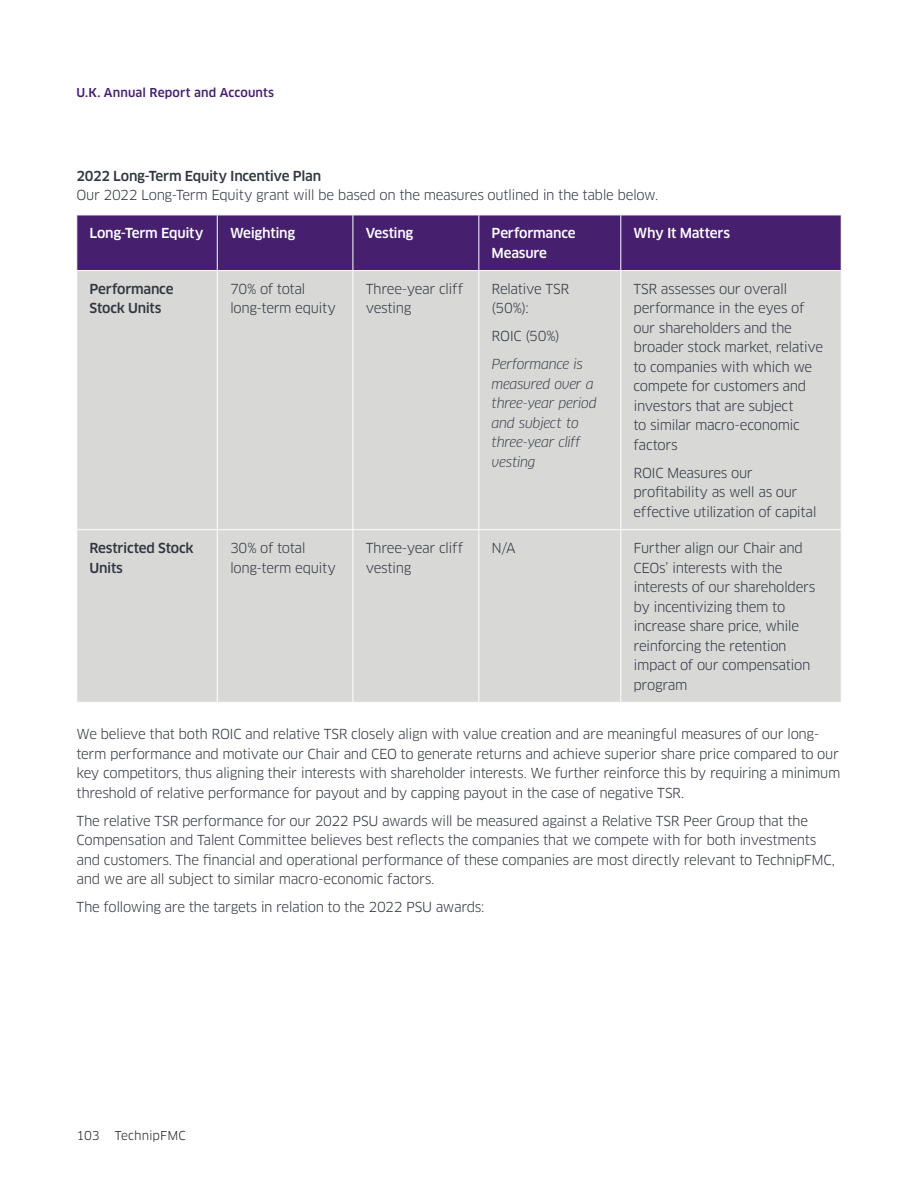
<style>
.page{position:relative;width:918px;height:1188px;background:#fff}
.page>*{position:absolute;margin:0;border:0;box-sizing:border-box;transform-origin:0 0}
.Body_Text{font:13.5px/19.5px "Clan OT";letter-spacing:-.03em;color:#323640}
.Body_Text-2{font:italic 13.5px/19.5px "Clan OT";letter-spacing:-.025em;color:#323640}
.Table_-_Header{font:500 13.5px/19.5px "Clan OT";letter-spacing:-.02em;color:#fff}
.Body_Text-3{font:500 13.5px/19.5px "Clan OT";letter-spacing:-.02em;color:#323640}
.Subhead_2{font:500 13.5px "Clan OT";letter-spacing:-.02em;color:#323640}
.t1{font:500 12px "Clan OT";letter-spacing:.01em;color:#471f6f}
.t2{font:12px "Clan OT";color:#231f20}
</style>
<div class="page">
<div style="left:78px;top:216px;width:763px;height:54px;background:#471f6f"></div>
<div style="left:78px;top:271px;width:763px;height:431px;background:#d8d9d7"></div>
<hr style="left:217px;top:215px;width:1px;height:55px;background:#fff">
<hr style="left:353px;top:215px;width:1px;height:55px;background:#fff">
<hr style="left:479px;top:215px;width:1px;height:55px;background:#fff">
<hr style="left:621px;top:215px;width:1px;height:55px;background:#fff">
<hr style="left:217px;top:271px;width:1px;height:258px;background:#fff">
<hr style="left:353px;top:271px;width:1px;height:258px;background:#fff">
<hr style="left:479px;top:271px;width:1px;height:258px;background:#fff">
<hr style="left:621px;top:271px;width:1px;height:258px;background:#fff">
<hr style="left:77px;top:529px;width:140px;height:1px;background:#fff">
<hr style="left:217px;top:529px;width:136px;height:1px;background:#fff">
<hr style="left:217px;top:530px;width:1px;height:172px;background:#fff">
<hr style="left:353px;top:529px;width:126px;height:1px;background:#fff">
<hr style="left:353px;top:530px;width:1px;height:172px;background:#fff">
<hr style="left:479px;top:529px;width:142px;height:1px;background:#fff">
<hr style="left:479px;top:530px;width:1px;height:172px;background:#fff">
<hr style="left:621px;top:529px;width:220px;height:1px;background:#fff">
<hr style="left:621px;top:530px;width:1px;height:172px;background:#fff">
<p class="t1" style="left:77px;top:86px;width:199px">U.K. Annual Report and Accounts</p>
<h3 class="Subhead_2" style="left:77px;top:168px;width:246px">2022 Long-Term Equity Incentive Plan</h3>
<p class="Body_Text" style="left:77px;top:185px;width:583px">Our 2022 Long-Term Equity grant will be based on the measures outlined in the table below.</p>
<h3 class="Table_-_Header" style="left:90px;top:224px;width:115px">Long-Term Equity</h3>
<h3 class="Table_-_Header" style="left:230px;top:224px;width:67px">Weighting</h3>
<h3 class="Table_-_Header" style="left:366px;top:224px;width:49px">Vesting</h3>
<h3 class="Table_-_Header" style="left:492px;top:224px;width:86px">Performance<br>Measure</h3>
<h3 class="Table_-_Header" style="left:634px;top:224px;width:98px">Why It Matters</h3>
<p class="Body_Text-3" style="left:90px;top:279px;width:86px">Performance<br>Stock Units</p>
<p class="Body_Text" style="left:230px;top:279px;width:107px">70% of total long-term equity</p>
<p class="Body_Text" style="left:366px;top:279px;width:99px">Three-year cliff vesting</p>
<p class="Body_Text" style="left:492px;top:279px;width:79px">Relative TSR (50%):</p>
<p class="Body_Text" style="left:492px;top:327px;width:70px">ROIC (50%)</p>
<p class="Body_Text-2" style="left:492px;top:355px;width:107px">Performance is measured over a three-year period and subject to three-year cliff vesting</p>
<p class="Body_Text" style="left:634px;top:279px;width:191px">TSR assesses our overall performance in the eyes of our shareholders and the broader stock market, relative to companies with which we compete for customers and investors that are subject<br>to similar macro-economic factors</p>
<p class="Body_Text" style="left:634px;top:463px;width:185px">ROIC Measures our profitability as well as our effective utilization of capital</p>
<p class="Body_Text-3" style="left:90px;top:538px;width:106px">Restricted Stock<br>Units</p>
<p class="Body_Text" style="left:230px;top:538px;width:107px">30% of total long-term equity</p>
<p class="Body_Text" style="left:366px;top:538px;width:99px">Three-year cliff vesting</p>
<p class="Body_Text" style="left:492px;top:538px;width:26px">N/A</p>
<p class="Body_Text" style="left:634px;top:538px;width:183px">Further align our Chair and<br>CEOs’ interests with the interests of our shareholders by incentivizing them to increase share price, while reinforcing the retention impact of our compensation program</p>
<p class="Body_Text" style="left:77px;top:724px;width:765px">We believe that both ROIC and relative TSR closely align with value creation and are meaningful measures of our long&shy;term performance and motivate our Chair and CEO to generate returns and achieve superior share price compared to our key competitors, thus aligning their interests with shareholder interests. We further reinforce this by requiring a minimum threshold of relative performance for payout and by capping payout in the case of negative TSR.</p>
<p class="Body_Text" style="left:77px;top:811px;width:760px">The relative TSR performance for our 2022 PSU awards will be measured against a Relative TSR Peer Group that the Compensation and Talent Committee believes best reflects the companies that we compete with for both investments and customers. The financial and operational performance of these companies are most directly relevant to TechnipFMC, and we are all subject to similar macro-economic factors.</p>
<p class="Body_Text" style="left:77px;top:897px;width:409px">The following are the targets in relation to the 2022 PSU awards:</p>
<p class="t2" style="left:77px;top:1129px;width:25px">103</p>
<p class="t2" style="left:115px;top:1129px;width:72px">TechnipFMC</p>
</div>
